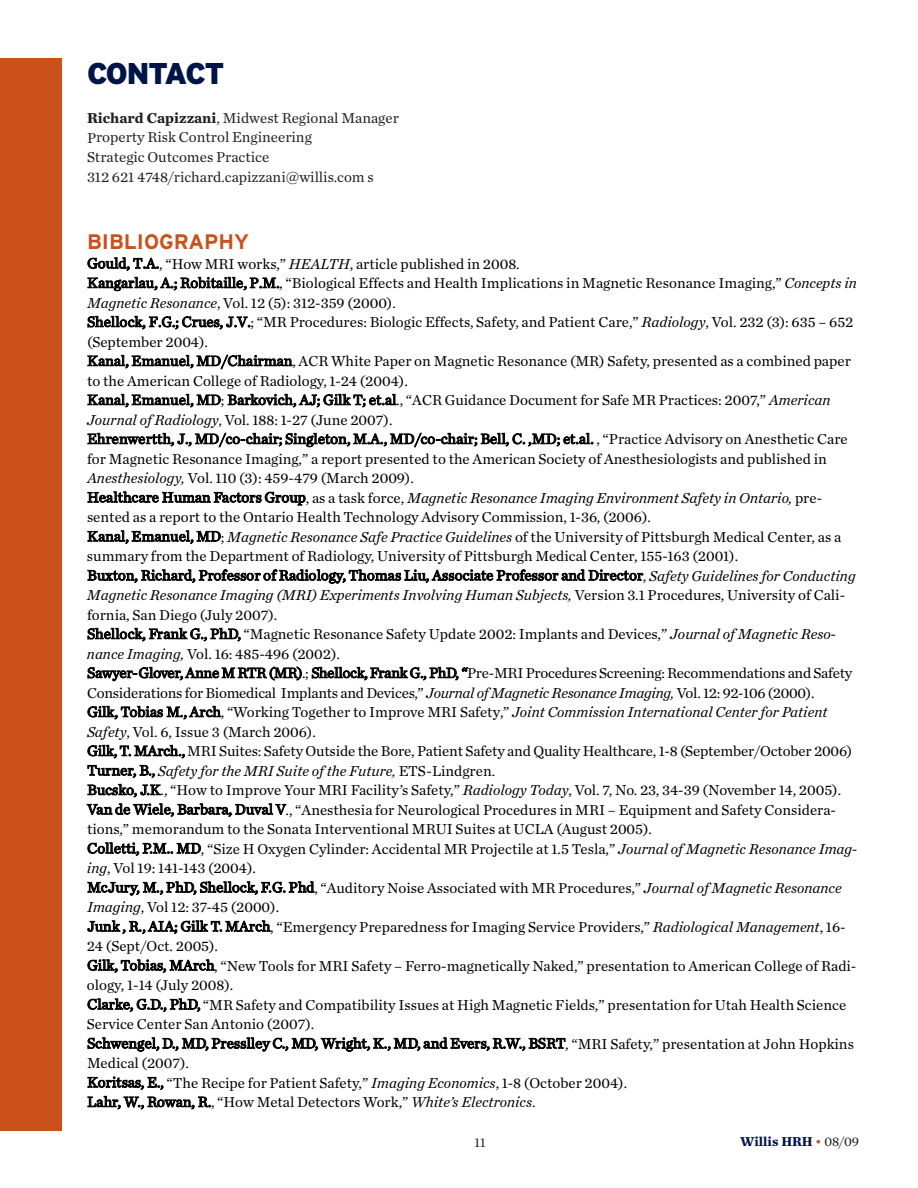
<style>
.page{position:relative;width:918px;height:1188px;background:#fff}
.page>*{position:absolute;margin:0;border:0;box-sizing:border-box;transform-origin:0 0}
.t1{font:900 30px "Interstate";letter-spacing:-.055em;color:#001447}
.t2{font:700 21px "Interstate";color:#cb511c}
.t3{font:15px/19.5px "Chronicle Text G1";color:#000}
.t4{font:15px/19.5px "Chronicle Text G1";color:#231f20}
.t5{font:700 13.5px "Chronicle Text G1";color:#001447}
.t6{font:13.5px "Chronicle Text G1";color:#231f20}
.s1{font-weight:700}
.s2{font-style:italic}
.s3{font-weight:400;color:#cb511c}
.s4{font-weight:400;color:#231f20}
</style>
<div class="page">
<div style="left:0;top:58px;width:62px;height:1073px;background:#cb511c"></div>
<h1 class="t1" style="left:87px;top:56px;width:139px">CONTACT</h1>
<p class="t4" style="left:87px;top:110px;width:314px"><span class="s1">Richard Capizzani</span>, Midwest Regional Manager Property Risk Control Engineering<br>Strategic Outcomes Practice<br>312 621 4748/richard.capizzani@willis.com s</p>
<h2 class="t2" style="left:87px;top:230px;width:164px">BIBLIOGRAPHY</h2>
<p class="t3" style="left:87px;top:255px;width:772px">Gould, T.A., “How MRI works,” <span class="s2">HEALTH</span>, article published in 2008.<br>Kangarlau, A.; Robitaille, P.M., “Biological Effects and Health Implications in Magnetic Resonance Imaging,” <span class="s2">Concepts in Magnetic Resonance</span>, Vol. 12 (5): 312-359 (2000).<br>Shellock, F.G.; Crues, J.V.; “MR Procedures: Biologic Effects, Safety, and Patient Care,” <span class="s2">Radiology</span>, Vol. 232 (3): 635 – 652 (September 2004).<br>Kanal, Emanuel, MD/Chairman, ACR White Paper on Magnetic Resonance (MR) Safety, presented as a combined paper to the American College of Radiology, 1-24 (2004).<br>Kanal, Emanuel, MD; Barkovich, AJ; Gilk T; et.al., “ACR Guidance Document for Safe MR Practices: 2007,” <span class="s2">American Journal of Radiology</span>, Vol. 188: 1-27 (June 2007).<br>Ehrenwertth, J., MD/co-chair; Singleton, M.A., MD/co-chair; Bell, C. ,MD; et.al. , “Practice Advisory on Anesthetic Care for Magnetic Resonance Imaging,” a report presented to the American Society of Anesthesiologists and published in <span class="s2">Anesthesiology,</span> Vol. 110 (3): 459-479 (March 2009).<br>Healthcare Human Factors Group, as a task force, <span class="s2">Magnetic Resonance Imaging Environment Safety in Ontario,</span> pre&shy;sented as a report to the Ontario Health Technology Advisory Commission, 1-36, (2006).<br>Kanal, Emanuel, MD; <span class="s2">Magnetic Resonance Safe Practice Guidelines</span> of the University of Pittsburgh Medical Center, as a summary from the Department of Radiology, University of Pittsburgh Medical Center, 155-163 (2001).<br>Buxton, Richard, Professor of Radiology, Thomas Liu, Associate Professor and Director, <span class="s2">Safety Guidelines for Conducting Magnetic Resonance Imaging (MRI) Experiments Involving Human Subjects,</span> Version 3.1 Procedures, University of Cali&shy;fornia, San Diego (July 2007).<br>Shellock, Frank G., PhD, “Magnetic Resonance Safety Update 2002: Implants and Devices,” <span class="s2">Journal of Magnetic Reso&shy;nance Imaging,</span> Vol. 16: 485-496 (2002).<br>Sawyer-Glover, Anne M RTR (MR).; Shellock, Frank G., PhD, “Pre-MRI Procedures Screening: Recommendations and Safety Considerations for Biomedical Implants and Devices,” <span class="s2">Journal ofMagnetic Resonance Imaging,</span> Vol. 12: 92-106 (2000).<br>Gilk, Tobias M., Arch, “Working Together to Improve MRI Safety,” <span class="s2">Joint Commission International Center for Patient Safety</span>, Vol. 6, Issue 3 (March 2006).<br>Gilk, T. MArch.,MRI Suites: Safety Outside the Bore, Patient Safety and Quality Healthcare, 1-8 (September/October 2006)<br>Turner, B., <span class="s2">Safety for the MRI Suite of the Future,</span> ETS-Lindgren.<br>Bucsko, J.K., “How to Improve Your MRI Facility’s Safety,” <span class="s2">Radiology Today</span>, Vol. 7, No. 23, 34-39 (November 14, 2005).<br>Van de Wiele, Barbara, Duval V., “Anesthesia for Neurological Procedures in MRI – Equipment and Safety Considera&shy;tions,” memorandum to the Sonata Interventional MRUI Suites at UCLA (August 2005).<br>Colletti, P.M.. MD, “Size H Oxygen Cylinder: Accidental MR Projectile at 1.5 Tesla,” <span class="s2">Journal of Magnetic Resonance Imag&shy;ing</span>, Vol 19: 141-143 (2004).<br>McJury, M., PhD, Shellock, F.G. Phd, “Auditory Noise Associated with MR Procedures,” <span class="s2">Journal of Magnetic Resonance Imaging</span>, Vol 12: 37-45 (2000).<br>Junk , R., AIA; Gilk T. MArch, “Emergency Preparedness for Imaging Service Providers,” <span class="s2">Radiological Management</span>, 16- 24 (Sept/Oct. 2005).<br>Gilk, Tobias, MArch, “New Tools for MRI Safety – Ferro-magnetically Naked,” presentation to American College of Radi&shy;ology, 1-14 (July 2008).<br>Clarke, G.D., PhD, “MR Safety and Compatibility Issues at High Magnetic Fields,” presentation for Utah Health Science Service Center San Antonio (2007).<br>Schwengel, D., MD, Presslley C., MD, Wright, K., MD, and Evers, R.W., BSRT, “MRI Safety,” presentation at John Hopkins Medical (2007).<br>Koritsas, E., “The Recipe for Patient Safety,” <span class="s2">Imaging Economics</span>, 1-8 (October 2004).<br>Lahr, W., Rowan, R., “How Metal Detectors Work,” <span class="s2">White’s Electronics</span>.</p>
<p class="t6" style="left:475px;top:1138px;width:13px">11</p>
<p class="t5" style="left:740px;top:1137px;width:121px">Willis HRH <span class="s3">•</span> <span class="s4">08/09</span></p>
</div>
